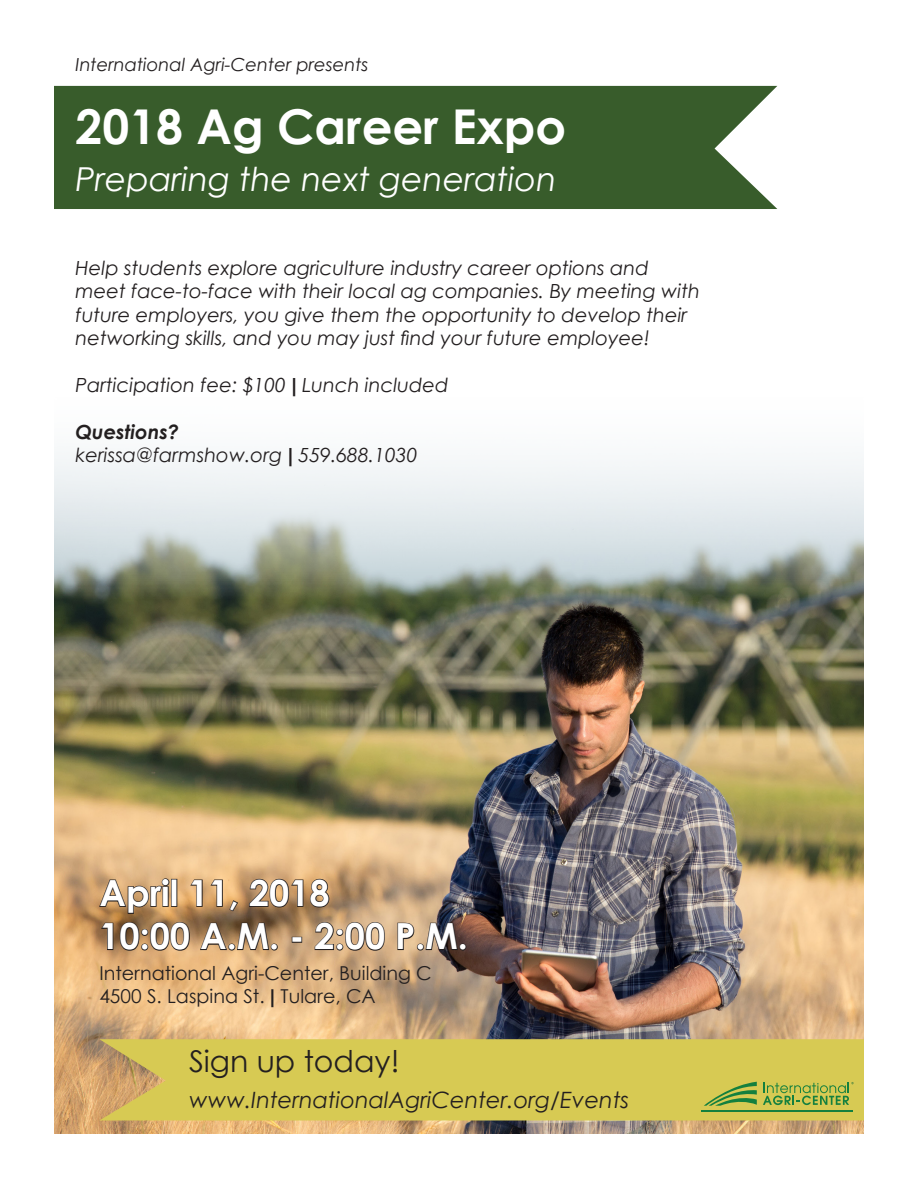
<style>
.page{position:relative;width:918px;height:1188px;background:#fff}
.page>*{position:absolute;margin:0;border:0;box-sizing:border-box;transform-origin:0 0}
.t1{font:700 48px "Century Gothic";color:#fff}
.t2{font:700 36px "Century Gothic";color:#fff}
.t3{font:italic 33px "Century Gothic";color:#fff}
.t4{font:30px "Century Gothic";color:#231f20}
.t5{font:italic 22.5px "Century Gothic";color:#231f20}
.t6{font:italic 19.5px/23.4px "Century Gothic";color:#231f20}
.t7{font:italic 700 19.5px "Century Gothic";color:#231f20}
.t8{font:19.2px "Century Gothic";color:#231f20}
.t9{font:italic 18px "Century Gothic";color:#231f20}
.s1{font-family:"Arial";font-weight:700;font-style:normal}
.s2{font-family:"Arial";font-weight:700}
</style>
<div class="page">
<img style="left:54px;top:455px;width:810px;height:678px">
<div style="left:54px;top:85px;width:723px;height:124px;background:#385c2b"></div>
<svg style="left:99px;top:1039px;width:765px;height:82px;background:#d5c754"></svg>
<svg style="left:98px;top:877px;width:72px;height:38px;background:#ab855c"></svg>
<div style="left:171px;top:879px;width:6px;height:28px;border:2px solid #231f20"></div>
<svg style="left:190px;top:879px;width:13px;height:29px"></svg>
<svg style="left:210px;top:879px;width:29px;height:33px"></svg>
<svg style="left:248px;top:878px;width:82px;height:30px;background:#9a7853"></svg>
<svg style="left:100px;top:921px;width:91px;height:31px;background:#876847"></svg>
<svg style="left:199px;top:922px;width:80px;height:30px;background:#8b6c4c"></svg>
<div style="left:292px;top:937px;width:10px;height:6px;border:2px solid #231f20"></div>
<svg style="left:313px;top:921px;width:73px;height:31px;background:#a78a6b"></svg>
<svg style="left:397px;top:922px;width:71px;height:30px;background:#826b5a"></svg>
<hr style="left:701px;top:1110px;width:151px;height:1px;background:#14803e">
<svg style="left:704px;top:1082px;width:53px;height:24px"></svg>
<svg style="left:763px;top:1082px;width:91px;height:23px;background:#9fb44c"></svg>
<p class="t9" style="left:76px;top:52px;width:294px">International Agri-Center presents</p>
<p class="t1" style="left:76px;top:90px;width:492px">2018 Ag Career Expo</p>
<p class="t3" style="left:76px;top:156px;width:482px">Preparing the next generation</p>
<p class="t6" style="left:76px;top:256px;width:626px">Help students explore agriculture industry career options and meet face-to-face with their local ag companies. By meeting with future employers, you give them the opportunity to develop their networking skills, and you may just find your future employee!</p>
<p class="t6" style="left:76px;top:373px;width:374px">Participation fee: $100 <span class="s1">|</span> Lunch included</p>
<p class="t7" style="left:76px;top:417px;width:105px">Questions?</p>
<p class="t6" style="left:76px;top:443px;width:343px">kerissa@farmshow.org <span class="s1">|</span> 559.688.1030</p>
<p class="t2" style="left:99px;top:866px;width:232px">April 11, 2018</p>
<p class="t2" style="left:99px;top:909px;width:370px">10:00 A.M. - 2:00 P.M.</p>
<p class="t8" style="left:99px;top:960px;width:334px">International Agri-Center, Building C</p>
<p class="t8" style="left:99px;top:983px;width:278px">4500 S. Laspina St. <span class="s2">|</span> Tulare, CA</p>
<p class="t4" style="left:189px;top:1040px;width:212px">Sign up today!</p>
<p class="t5" style="left:189px;top:1084px;width:442px">www.InternationalAgriCenter.org/Events</p>
</div>
